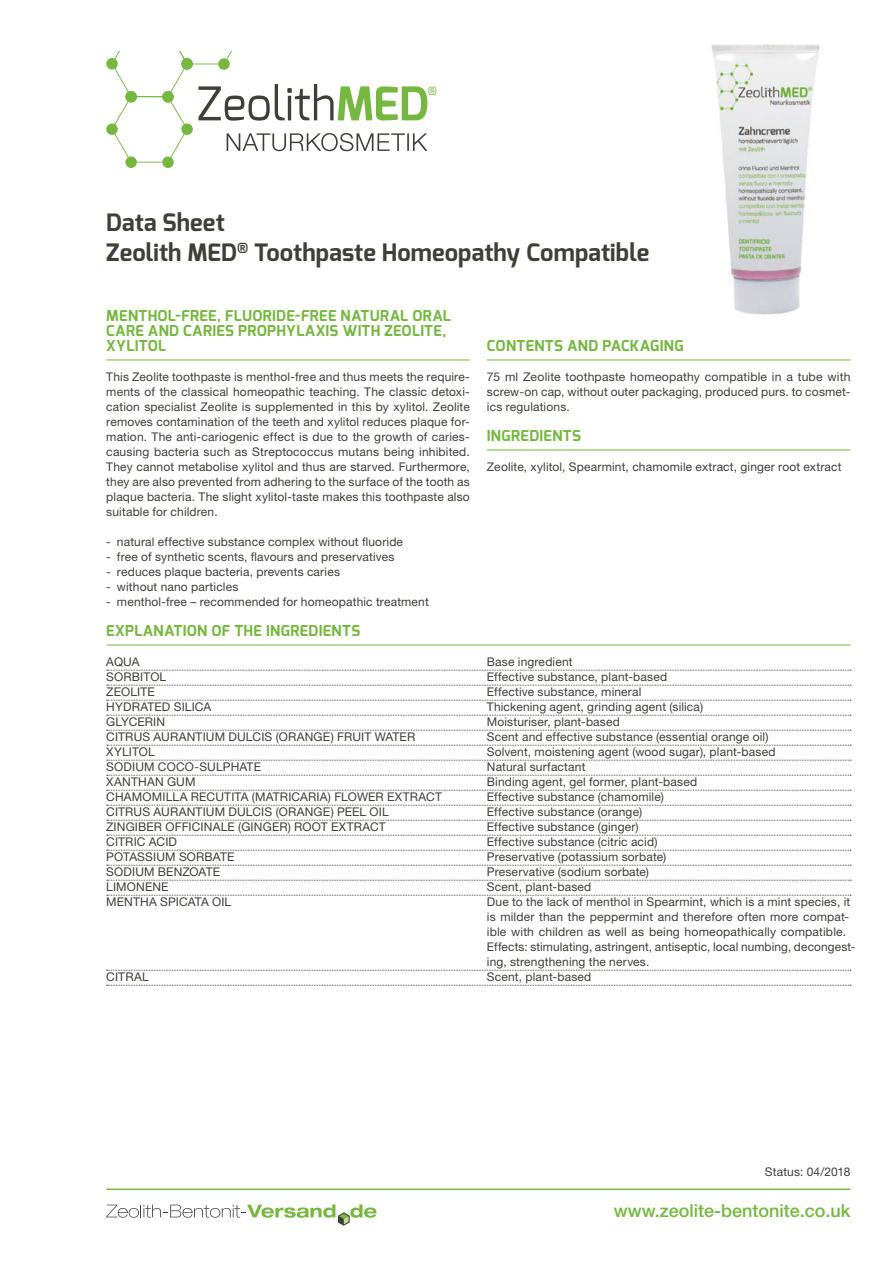
<style>
.page{position:relative;width:893px;height:1263px;background:#fff}
.page>*{position:absolute;margin:0;border:0;box-sizing:border-box;transform-origin:0 0}
.t1{font:700 24px/30px "Exo";letter-spacing:.005em;color:#3f3f38}
.t2{font:500 18px "Helvetica Neue LT Std";color:#75b73f}
.t3{font:700 15px/15px "Exo";letter-spacing:.02em;color:#75b73f}
.t4{font:12px/15px "Helvetica Neue LT Std";letter-spacing:.015em;color:#3f3f38;text-align:justify}
.t5{font:11.4px "Exo";color:#75b73f}
</style>
<div class="page">
<img style="left:711px;top:44px;width:109px;height:271px">
<hr style="left:106px;top:360px;width:364px;height:1px;background:#75b73f">
<hr style="left:487px;top:360px;width:363px;height:1px;background:#75b73f">
<hr style="left:487px;top:450px;width:363px;height:1px;background:#75b73f">
<svg style="left:106px;top:1204px;width:271px;height:22px"></svg>
<hr style="left:106px;top:1188px;width:744px;height:2px;background:#75b73f">
<hr style="left:106px;top:645px;width:744px;height:1px;background:#75b73f">
<svg style="left:107px;top:670px;width:744px;height:1px"></svg>
<svg style="left:107px;top:685px;width:744px;height:1px"></svg>
<svg style="left:107px;top:700px;width:744px;height:1px"></svg>
<svg style="left:107px;top:715px;width:744px;height:1px"></svg>
<svg style="left:107px;top:730px;width:744px;height:1px"></svg>
<svg style="left:107px;top:745px;width:744px;height:1px"></svg>
<svg style="left:107px;top:760px;width:744px;height:1px"></svg>
<svg style="left:107px;top:775px;width:744px;height:1px"></svg>
<svg style="left:107px;top:790px;width:744px;height:1px"></svg>
<svg style="left:107px;top:805px;width:744px;height:1px"></svg>
<svg style="left:107px;top:820px;width:744px;height:1px"></svg>
<svg style="left:107px;top:835px;width:744px;height:1px"></svg>
<svg style="left:107px;top:850px;width:744px;height:1px"></svg>
<svg style="left:107px;top:865px;width:744px;height:1px"></svg>
<svg style="left:107px;top:880px;width:744px;height:1px"></svg>
<svg style="left:107px;top:895px;width:744px;height:1px"></svg>
<svg style="left:107px;top:970px;width:744px;height:1px"></svg>
<svg style="left:107px;top:985px;width:744px;height:1px"></svg>
<div style="left:125px;top:157px;width:12px;height:11px;background:#75b73f;border-radius:50%"></div>
<div style="left:106px;top:123px;width:12px;height:12px;background:#75b73f;border-radius:50%"></div>
<div style="left:162px;top:157px;width:12px;height:11px;background:#75b73f;border-radius:50%"></div>
<div style="left:106px;top:58px;width:12px;height:11px;background:#75b73f;border-radius:50%"></div>
<svg style="left:111px;top:51px;width:316px;height:112px"></svg>
<p class="t5" style="left:428px;top:83px;width:11px">®</p>
<h1 class="t1" style="left:106px;top:207px;width:545px">DATA SHEET<br>ZEOLITH MED <sup>®</sup> TOOTHPASTE HOMEOPATHY COMPATIBLE</h1>
<p class="t3" style="left:106px;top:308px;width:346px">MENTHOL-FREE, FLUORIDE-FREE NATURAL ORAL<br>CARE AND CARIES PROPHYLAXIS WITH ZEOLITE,<br>XYLITOL</p>
<p class="t4" style="left:106px;top:369px;width:365px">This Zeolite toothpaste is menthol-free and thus meets the require&shy;ments of the classical homeopathic teaching. The classic detoxi&shy;cation specialist Zeolite is supplemented in this by xylitol. Zeolite removes contamination of the teeth and xylitol reduces plaque for&shy;mation. The anti-cariogenic effect is due to the growth of caries&shy;causing bacteria such as Streptococcus mutans being inhibited.<br>They cannot metabolise xylitol and thus are starved. Furthermore, they are also prevented from adhering to the surface of the tooth as plaque bacteria. The slight xylitol-taste makes this toothpaste also suitable for children.</p>
<p class="t4" style="left:106px;top:534px;width:298px">- natural effective substance complex without fluoride</p>
<p class="t4" style="left:106px;top:549px;width:290px">- free of synthetic scents, flavours and preservatives</p>
<p class="t4" style="left:106px;top:564px;width:235px">- reduces plaque bacteria, prevents caries</p>
<p class="t4" style="left:106px;top:579px;width:134px">- without nano particles</p>
<p class="t4" style="left:106px;top:594px;width:324px">- menthol-free – recommended for homeopathic treatment</p>
<p class="t3" style="left:487px;top:338px;width:198px">CONTENTS AND PACKAGING</p>
<p class="t4" style="left:487px;top:369px;width:365px">75 ml Zeolite toothpaste homeopathy compatible in a tube with screw-on cap, without outer packaging, produced purs. to cosmet&shy;ics regulations.</p>
<p class="t3" style="left:487px;top:428px;width:96px">INGREDIENTS</p>
<p class="t4" style="left:487px;top:459px;width:356px">Zeolite, xylitol, Spearmint, chamomile extract, ginger root extract</p>
<p class="t3" style="left:106px;top:623px;width:255px">EXPLANATION OF THE INGREDIENTS</p>
<p class="t4" style="left:106px;top:654px;width:35px">AQUA</p>
<p class="t4" style="left:487px;top:654px;width:87px">Base ingredient</p>
<p class="t4" style="left:106px;top:669px;width:62px">SORBITOL</p>
<p class="t4" style="left:487px;top:669px;width:182px">Effective substance, plant-based</p>
<p class="t4" style="left:106px;top:684px;width:50px">ZEOLITE</p>
<p class="t4" style="left:487px;top:684px;width:156px">Effective substance, mineral</p>
<p class="t4" style="left:106px;top:699px;width:107px">HYDRATED SILICA</p>
<p class="t4" style="left:487px;top:699px;width:218px">Thickening agent, grinding agent (silica)</p>
<p class="t4" style="left:106px;top:714px;width:60px">GLYCERIN</p>
<p class="t4" style="left:487px;top:714px;width:135px">Moisturiser, plant-based</p>
<p class="t4" style="left:106px;top:729px;width:310px">CITRUS AURANTIUM DULCIS (ORANGE) FRUIT WATER</p>
<p class="t4" style="left:487px;top:729px;width:283px">Scent and effective substance (essential orange oil)</p>
<p class="t4" style="left:106px;top:744px;width:50px">XYLITOL</p>
<p class="t4" style="left:487px;top:744px;width:290px">Solvent, moistening agent (wood sugar), plant-based</p>
<p class="t4" style="left:106px;top:759px;width:156px">SODIUM COCO-SULPHATE</p>
<p class="t4" style="left:487px;top:759px;width:100px">Natural surfactant</p>
<p class="t4" style="left:106px;top:774px;width:91px">XANTHAN GUM</p>
<p class="t4" style="left:487px;top:774px;width:212px">Binding agent, gel former, plant-based</p>
<p class="t4" style="left:106px;top:789px;width:337px">CHAMOMILLA RECUTITA (MATRICARIA) FLOWER EXTRACT</p>
<p class="t4" style="left:487px;top:789px;width:179px">Effective substance (chamomile)</p>
<p class="t4" style="left:106px;top:804px;width:284px">CITRUS AURANTIUM DULCIS (ORANGE) PEEL OIL</p>
<p class="t4" style="left:487px;top:804px;width:157px">Effective substance (orange)</p>
<p class="t4" style="left:106px;top:819px;width:281px">ZINGIBER OFFICINALE (GINGER) ROOT EXTRACT</p>
<p class="t4" style="left:487px;top:819px;width:153px">Effective substance (ginger)</p>
<p class="t4" style="left:106px;top:834px;width:72px">CITRIC ACID</p>
<p class="t4" style="left:487px;top:834px;width:172px">Effective substance (citric acid)</p>
<p class="t4" style="left:106px;top:849px;width:130px">POTASSIUM SORBATE</p>
<p class="t4" style="left:487px;top:849px;width:181px">Preservative (potassium sorbate)</p>
<p class="t4" style="left:106px;top:864px;width:115px">SODIUM BENZOATE</p>
<p class="t4" style="left:487px;top:864px;width:164px">Preservative (sodium sorbate)</p>
<p class="t4" style="left:106px;top:879px;width:64px">LIMONENE</p>
<p class="t4" style="left:487px;top:879px;width:106px">Scent, plant-based</p>
<p class="t4" style="left:106px;top:894px;width:20px">Mentha</p>
<p class="t4" style="left:160px;top:894px;width:8px">spicata</p>
<p class="t4" style="left:212px;top:894px;width:6px">oil</p>
<p class="t4" style="left:487px;top:894px;width:370px;text-align:left">Due to the lack of menthol in Spearmint, which is a mint species, it is milder than the peppermint and therefore often more compat&shy;ible with children as well as being homeopathically compatible.<br>Effects: stimulating, astringent, antiseptic, local numbing, decongest&shy;ing, strengthening the nerves.</p>
<p class="t4" style="left:106px;top:969px;width:44px">CITRAL</p>
<p class="t4" style="left:487px;top:969px;width:106px">Scent, plant-based</p>
<p class="t4" style="left:765px;top:1164px;width:87px">Status: 04/2018</p>
<h2 class="t2" style="left:614px;top:1200px;width:238px">www.zeolite-bentonite.co.uk</h2>
</div>
